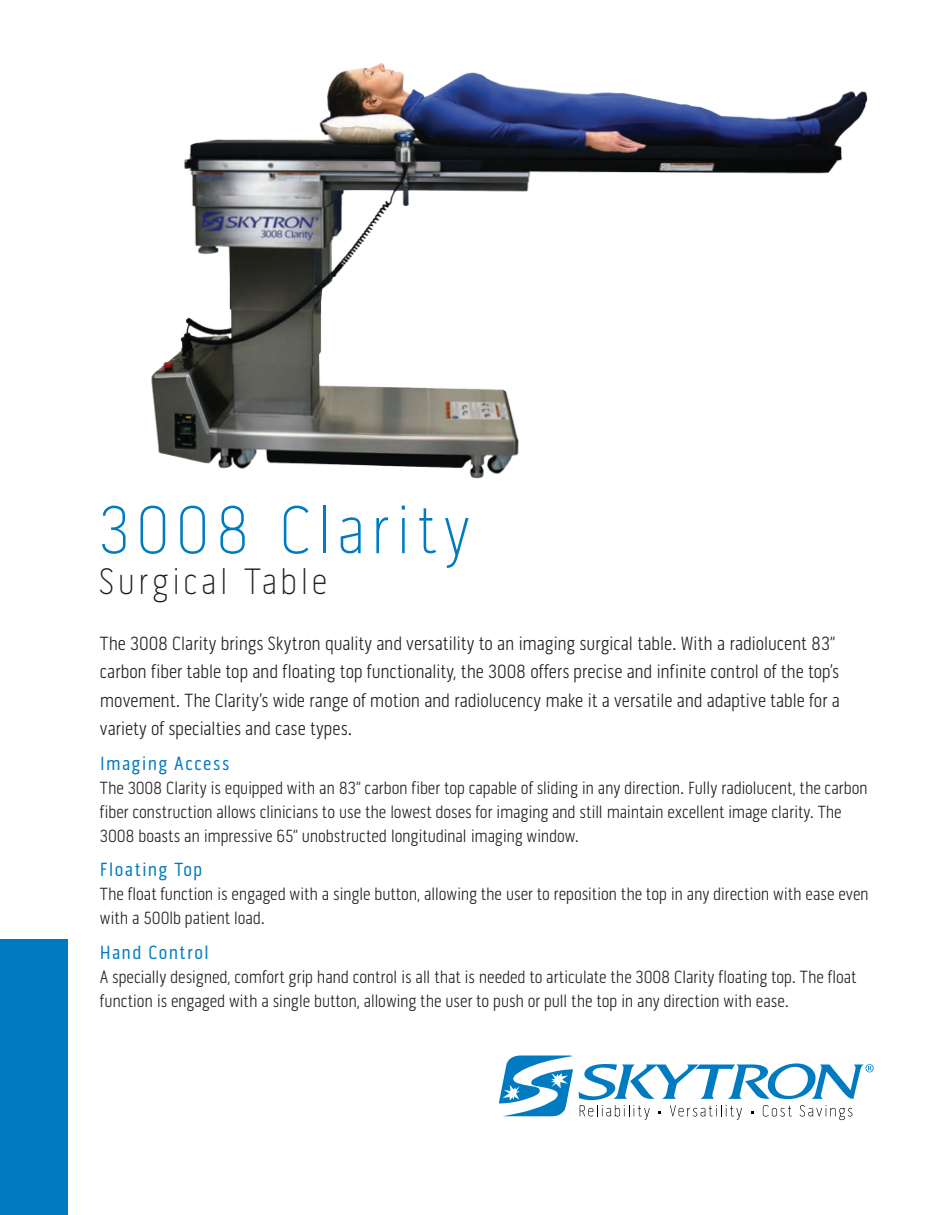
<style>
.page{position:relative;width:945px;height:1215px;background:#fff}
.page>*{position:absolute;margin:0;border:0;box-sizing:border-box;transform-origin:0 0}
.t1{font:100 69px "Pill Gothic 300 mg";letter-spacing:.075em;color:#007bc2}
.t2{font:100 37.5px "Pill Gothic 300 mg";letter-spacing:.075em;color:#231f20}
.garamond_premier_pro{font:300 19.5px/28.5px "Pill Gothic 300 mg";letter-spacing:-.01em;color:#231f20}
.garamond_premier_pro-2{font:19.5px "Pill Gothic 300 mg";letter-spacing:.07em;color:#007bc2}
.garamond_premier_pro-3{font:300 18px/24px "Pill Gothic 300 mg";letter-spacing:-.01em;color:#231f20}
</style>
<div class="page">
<svg style="left:499px;top:1056px;width:74px;height:60px"></svg>
<svg style="left:579px;top:1063px;width:295px;height:57px"></svg>
<div style="left:0;top:940px;width:68px;height:275px;background:#007bc2"></div>
<img style="left:151px;top:63px;width:717px;height:416px">
<p class="t1" style="left:98px;top:490px;width:373px">3008 Clarity</p>
<p class="t2" style="left:98px;top:560px;width:230px">Surgical Table</p>
<p class="garamond_premier_pro" style="left:100px;top:629px;width:742px">The 3008 Clarity brings Skytron quality and versatility to an imaging surgical table. With a radiolucent 83” carbon fiber table top and floating top functionality, the 3008 offers precise and infinite control of the top’s movement. The Clarity’s wide range of motion and radiolucency make it a versatile and adaptive table for a variety of specialties and case types.</p>
<p class="garamond_premier_pro-2" style="left:100px;top:752px;width:131px">Imaging Access</p>
<p class="garamond_premier_pro-3" style="left:100px;top:776px;width:769px">The 3008 Clarity is equipped with an 83” carbon fiber top capable of sliding in any direction. Fully radiolucent, the carbon fiber construction allows clinicians to use the lowest doses for imaging and still maintain excellent image clarity. The<br>3008 boasts an impressive 65” unobstructed longitudinal imaging window.</p>
<p class="garamond_premier_pro-2" style="left:100px;top:858px;width:104px">Floating Top</p>
<p class="garamond_premier_pro-3" style="left:100px;top:882px;width:770px">The float function is engaged with a single button, allowing the user to reposition the top in any direction with ease even with a 500lb patient load.</p>
<p class="garamond_premier_pro-2" style="left:100px;top:941px;width:111px">Hand Control</p>
<p class="garamond_premier_pro-3" style="left:100px;top:965px;width:758px">A specially designed, comfort grip hand control is all that is needed to articulate the 3008 Clarity floating top. The float function is engaged with a single button, allowing the user to push or pull the top in any direction with ease.</p>
</div>
